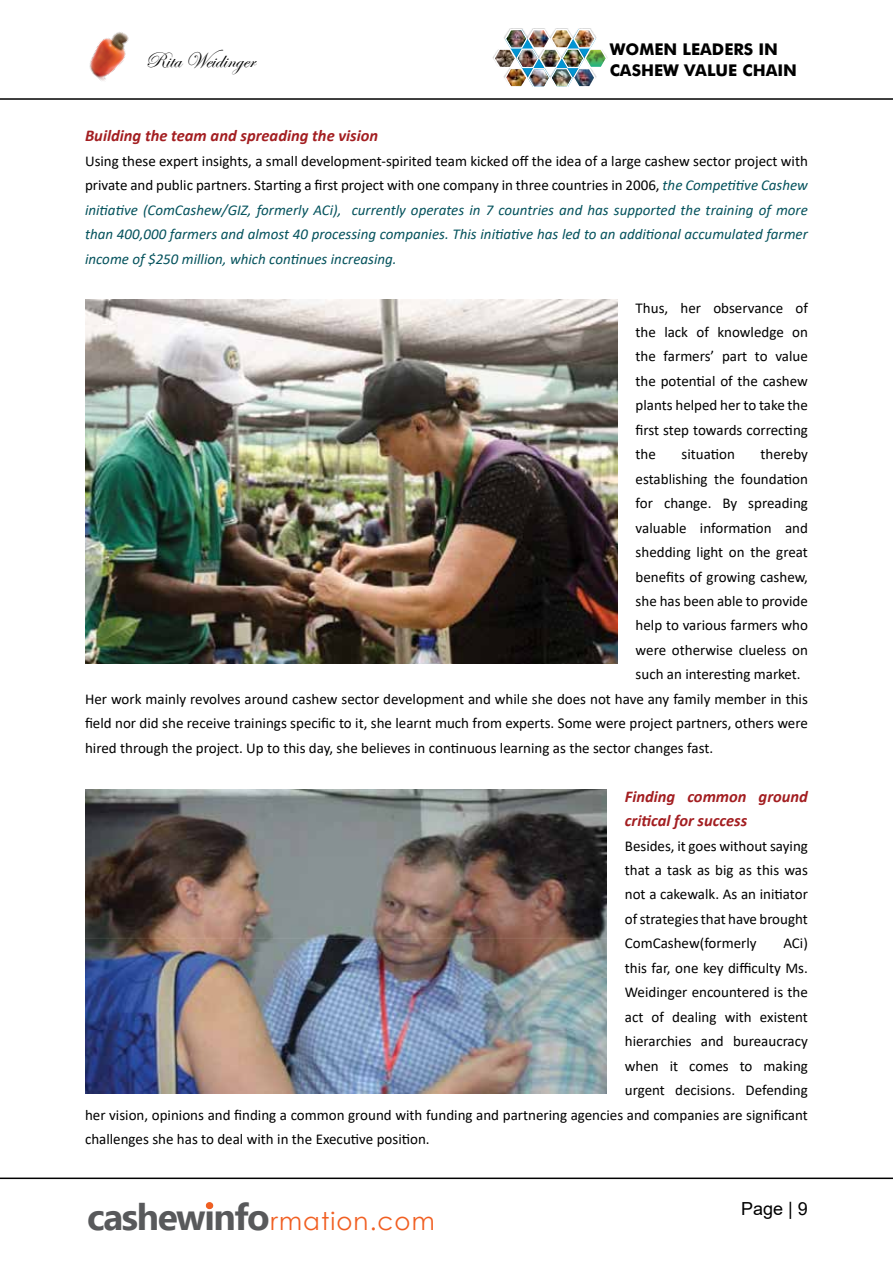
<style>
.page{position:relative;width:893px;height:1263px;background:#fff}
.page>*{position:absolute;margin:0;border:0;box-sizing:border-box;transform-origin:0 0}
.t1{font:24.45px "Century Gothic";letter-spacing:.045em;color:#f15f22}
.t2{font:22.5px "Edwardian Script ITC";color:#000101}
.t3{font:18px "Arial";color:#000}
.t4{font:italic 700 16.5px/24.5px "Calibri";color:#a31e21}
.t5{font:700 16.2px/21.5px "Futura BT";color:#000}
.t6{font:15px/24.5px "Calibri";color:#000;text-align:justify}
.t7{font:italic 15px/24.5px "Calibri";color:#04525c;text-align:justify}
.s1{font-style:normal;color:#000}
.s2{font-family:"Ebrima";font-weight:700;font-size:37.05px;color:#58595b}
</style>
<div class="page">
<hr style="left:0;top:98px;width:893px;height:2px;background:#000">
<hr style="left:0;top:1177px;width:893px;height:2px;background:#000">
<img style="left:89px;top:32px;width:40px;height:49px">
<img style="left:493px;top:29px;width:114px;height:58px">
<img style="left:518px;top:50px;width:19px;height:17px">
<img style="left:563px;top:50px;width:20px;height:17px">
<img style="left:540px;top:50px;width:20px;height:17px">
<img style="left:495px;top:50px;width:20px;height:17px">
<img style="left:586px;top:50px;width:20px;height:17px">
<div style="left:206px;top:1202px;width:7px;height:7px;background:#f15f22;border-radius:50%"></div>
<img style="left:85px;top:299px;width:533px;height:364px">
<img style="left:85px;top:789px;width:522px;height:304px">
<h2 class="t2" style="left:145px;top:48px;width:111px">Rita Weidinger</h2>
<p class="t5" style="left:610px;top:38px;width:189px">WOMEN LEADERS IN<br>CASHEW VALUE CHAIN</p>
<p class="t4" style="left:85px;top:123px;width:295px">Building the team and spreading the vision</p>
<p class="t7" style="left:85px;top:148px;width:724px"><span class="s1">Using these expert insights, a small development-spirited team kicked off the idea of a large cashew sector project with private and public partners. Starting a first project with one company in three countries in 2006,</span> the Competitive Cashew initiative (ComCashew/GIZ, formerly ACi), currently operates in 7 countries and has supported the training of more than 400,000 farmers and almost 40 processing companies. This initiative has led to an additional accumulated farmer income of $250 million, which continues increasing.</p>
<p class="t6" style="left:636px;top:295px;width:174px">Thus, her observance of the lack of knowledge on the farmers’ part to value the potential of the cashew plants helped her to take the first step towards correcting the</p>
<p class="t6" style="left:681px;top:442px;width:55px">situation</p>
<p class="t6" style="left:760px;top:442px;width:49px">thereby</p>
<p class="t6" style="left:636px;top:466px;width:174px">establishing the foundation</p>
<p class="t6" style="left:636px;top:491px;width:174px">for change. By spreading</p>
<p class="t6" style="left:636px;top:515px;width:174px">valuable information and</p>
<p class="t6" style="left:636px;top:539px;width:174px">shedding light on the great</p>
<p class="t6" style="left:636px;top:564px;width:174px">benefits of growing cashew,</p>
<p class="t6" style="left:636px;top:588px;width:174px">she has been able to provide</p>
<p class="t6" style="left:636px;top:613px;width:174px">help to various farmers who</p>
<p class="t6" style="left:636px;top:637px;width:174px">were otherwise clueless on</p>
<p class="t6" style="left:636px;top:662px;width:167px">such an interesting market.</p>
<p class="t6" style="left:85px;top:686px;width:724px">Her work mainly revolves around cashew sector development and while she does not have any family member in this</p>
<p class="t6" style="left:85px;top:711px;width:724px">field nor did she receive trainings specific to it, she learnt much from experts. Some were project partners, others were</p>
<p class="t6" style="left:85px;top:735px;width:630px">hired through the project. Up to this day, she believes in continuous learning as the sector changes fast.</p>
<p class="t4" style="left:625px;top:783px;width:185px">Finding common ground critical for success</p>
<p class="t6" style="left:625px;top:833px;width:185px">Besides, it goes without saying that a task as big as this was not a cakewalk. As an initiator of strategies that have brought ComCashew(formerly</p>
<p class="t6" style="left:783px;top:931px;width:26px">ACi)</p>
<p class="t6" style="left:625px;top:955px;width:185px">this far, one key difficulty Ms.</p>
<p class="t6" style="left:625px;top:980px;width:185px">Weidinger encountered is the</p>
<p class="t6" style="left:625px;top:1004px;width:185px">act of dealing with existent</p>
<p class="t6" style="left:625px;top:1028px;width:185px">hierarchies and bureaucracy</p>
<p class="t6" style="left:625px;top:1053px;width:185px">when it comes to making</p>
<p class="t6" style="left:625px;top:1077px;width:185px">urgent decisions. Defending</p>
<p class="t6" style="left:85px;top:1102px;width:724px">her vision, opinions and finding a common ground with funding and partnering agencies and companies are significant</p>
<p class="t6" style="left:85px;top:1126px;width:346px">challenges she has to deal with in the Executive position.</p>
<h1 class="t1" style="left:87px;top:1204px;width:349px"><span class="s2">cashewinfo</span>rmation.com</h1>
<p class="t3" style="left:741px;top:1196px;width:68px">Page | 9</p>
</div>
